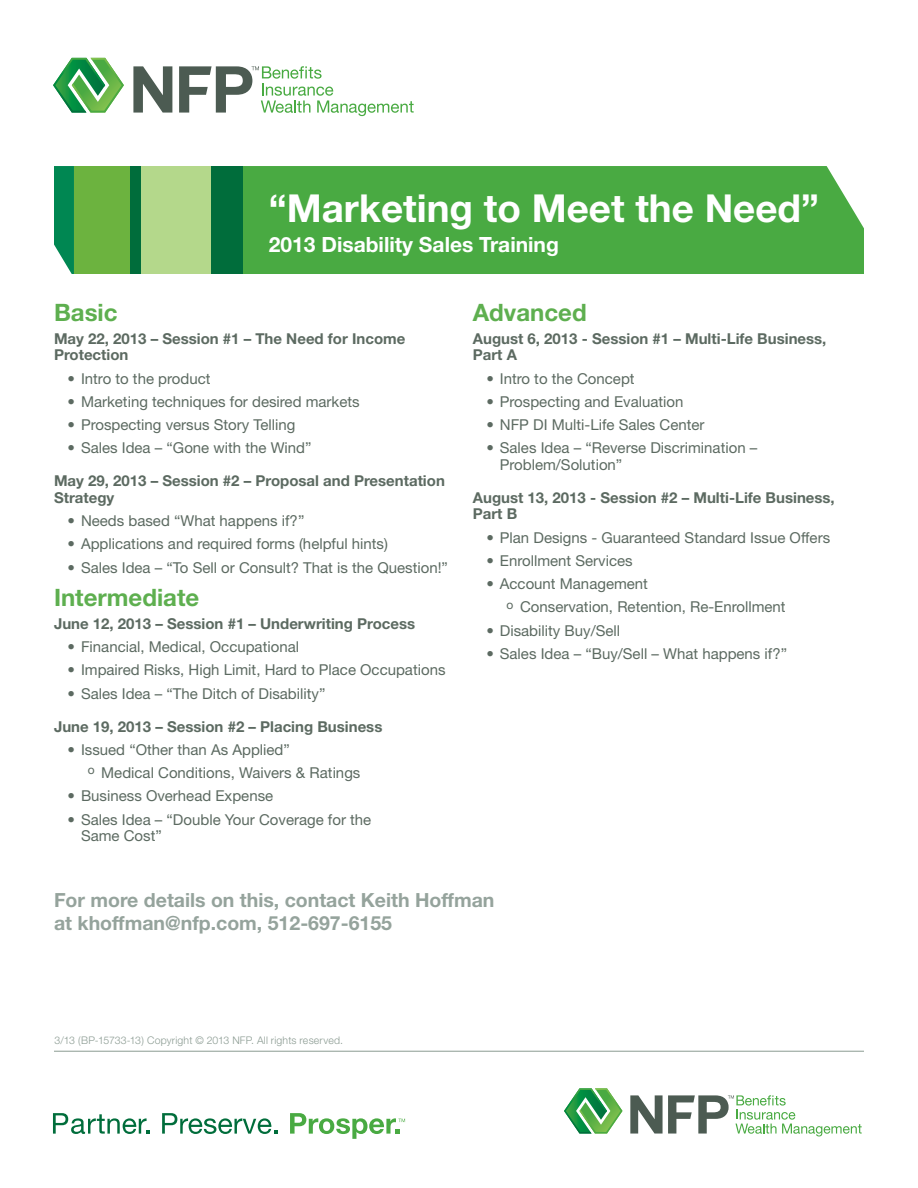
<style>
.page{position:relative;width:918px;height:1188px;background:#fff}
.page>*{position:absolute;margin:0;border:0;box-sizing:border-box;transform-origin:0 0}
.t1{font:700 38.55px "Helvetica Neue";color:#fff}
.t2{font:700 24px "Helvetica Neue";color:#5eaf4f}
.t3{font:700 21px "Helvetica Neue";color:#fff}
.t4{font:700 19.5px/22.5px "Helvetica Neue";color:#95a39c}
.t5{font:15px/23.2px "Helvetica Neue";color:#5c6a61}
.t6{font:700 15px/16.5px "Helvetica Neue";color:#5c6a61}
.t7{font:300 10.5px "Helvetica Neue";letter-spacing:.015em;color:#8b9b92}
</style>
<div class="page">
<hr style="left:54px;top:1051px;width:810px;height:1px;background:#8b9b92">
<div style="left:243px;top:166px;width:621px;height:108px;background:#49aa42"></div>
<div style="left:211px;top:166px;width:32px;height:108px;background:#006d3b"></div>
<div style="left:140px;top:166px;width:71px;height:108px;background:#b4d88b"></div>
<div style="left:130px;top:166px;width:10px;height:108px;background:#006d3b"></div>
<div style="left:74px;top:166px;width:56px;height:108px;background:#6cb33f"></div>
<svg style="left:54px;top:166px;width:20px;height:108px;background:#1f9567"></svg>
<svg style="left:53px;top:58px;width:71px;height:55px"></svg>
<svg style="left:133px;top:66px;width:39px;height:47px"></svg>
<svg style="left:179px;top:66px;width:235px;height:50px"></svg>
<svg style="left:564px;top:1088px;width:59px;height:46px"></svg>
<svg style="left:630px;top:1095px;width:232px;height:41px"></svg>
<svg style="left:53px;top:1113px;width:96px;height:21px"></svg>
<svg style="left:162px;top:1113px;width:116px;height:21px"></svg>
<svg style="left:290px;top:1113px;width:115px;height:26px"></svg>
<h1 class="t1" style="left:269px;top:184px;width:552px">“Marketing to Meet the Need”</h1>
<h3 class="t3" style="left:269px;top:232px;width:292px">2013 Disability Sales Training</h3>
<h2 class="t2" style="left:54px;top:297px;width:65px">Basic</h2>
<p class="t6" style="left:54px;top:330px;width:353px">May 22, 2013 – Session #1 – The Need for Income<br>Protection</p>
<p class="t5" style="left:68px;top:366px;width:144px">• Intro to the product</p>
<p class="t5" style="left:68px;top:390px;width:294px">• Marketing techniques for desired markets</p>
<p class="t5" style="left:68px;top:413px;width:229px">• Prospecting versus Story Telling</p>
<p class="t5" style="left:68px;top:436px;width:246px">• Sales Idea – “Gone with the Wind”</p>
<p class="t6" style="left:54px;top:472px;width:392px">May 29, 2013 – Session #2 – Proposal and Presentation<br>Strategy</p>
<p class="t5" style="left:68px;top:509px;width:238px">• Needs based “What happens if?”</p>
<p class="t5" style="left:68px;top:532px;width:322px">• Applications and required forms (helpful hints)</p>
<p class="t5" style="left:68px;top:555px;width:382px">• Sales Idea – “To Sell or Consult? That is the Question!”</p>
<h2 class="t2" style="left:54px;top:582px;width:147px">Intermediate</h2>
<p class="t6" style="left:54px;top:615px;width:363px">June 12, 2013 – Session #1 – Underwriting Process</p>
<p class="t5" style="left:68px;top:635px;width:233px">• Financial, Medical, Occupational</p>
<p class="t5" style="left:68px;top:658px;width:380px">• Impaired Risks, High Limit, Hard to Place Occupations</p>
<p class="t5" style="left:68px;top:681px;width:259px">• Sales Idea – “The Ditch of Disability”</p>
<p class="t6" style="left:54px;top:718px;width:330px">June 19, 2013 – Session #2 – Placing Business</p>
<p class="t5" style="left:88px;top:738px;width:274px;text-indent:-20px">• Issued “Other than As Applied”<br><sup>o</sup> Medical Conditions, Waivers &amp; Ratings</p>
<p class="t5" style="left:68px;top:784px;width:207px">• Business Overhead Expense</p>
<p class="t5" style="left:81px;top:811px;width:292px;line-height:16.5px;text-indent:-14px">• Sales Idea – “Double Your Coverage for the<br>Same Cost”</p>
<h2 class="t2" style="left:473px;top:297px;width:115px">Advanced</h2>
<p class="t6" style="left:473px;top:330px;width:355px">August 6, 2013 - Session #1 – Multi-Life Business,<br>Part A</p>
<p class="t5" style="left:486px;top:366px;width:150px">• Intro to the Concept</p>
<p class="t5" style="left:486px;top:390px;width:199px">• Prospecting and Evaluation</p>
<p class="t5" style="left:486px;top:413px;width:220px">• NFP DI Multi-Life Sales Center</p>
<p class="t5" style="left:500px;top:440px;width:259px;line-height:16.5px;text-indent:-14px">• Sales Idea – “Reverse Discrimination –<br>Problem/Solution”</p>
<p class="t6" style="left:473px;top:489px;width:363px">August 13, 2013 - Session #2 – Multi-Life Business,<br>Part B</p>
<p class="t5" style="left:486px;top:525px;width:345px">• Plan Designs - Guaranteed Standard Issue Offers</p>
<p class="t5" style="left:486px;top:549px;width:148px">• Enrollment Services</p>
<p class="t5" style="left:507px;top:572px;width:281px;text-indent:-20px">• Account Management<br><sup>o</sup> Conservation, Retention, Re-Enrollment</p>
<p class="t5" style="left:486px;top:618px;width:135px">• Disability Buy/Sell</p>
<p class="t5" style="left:486px;top:642px;width:302px">• Sales Idea – “Buy/Sell – What happens if?”</p>
<h3 class="t4" style="left:54px;top:889px;width:442px">For more details on this, contact Keith Hoffman at khoffman@nfp.com, 512-697-6155</h3>
<p class="t7" style="left:54px;top:1034px;width:290px">3/13 (BP-15733-13) Copyright © 2013 NFP. All rights reserved.</p>
</div>
